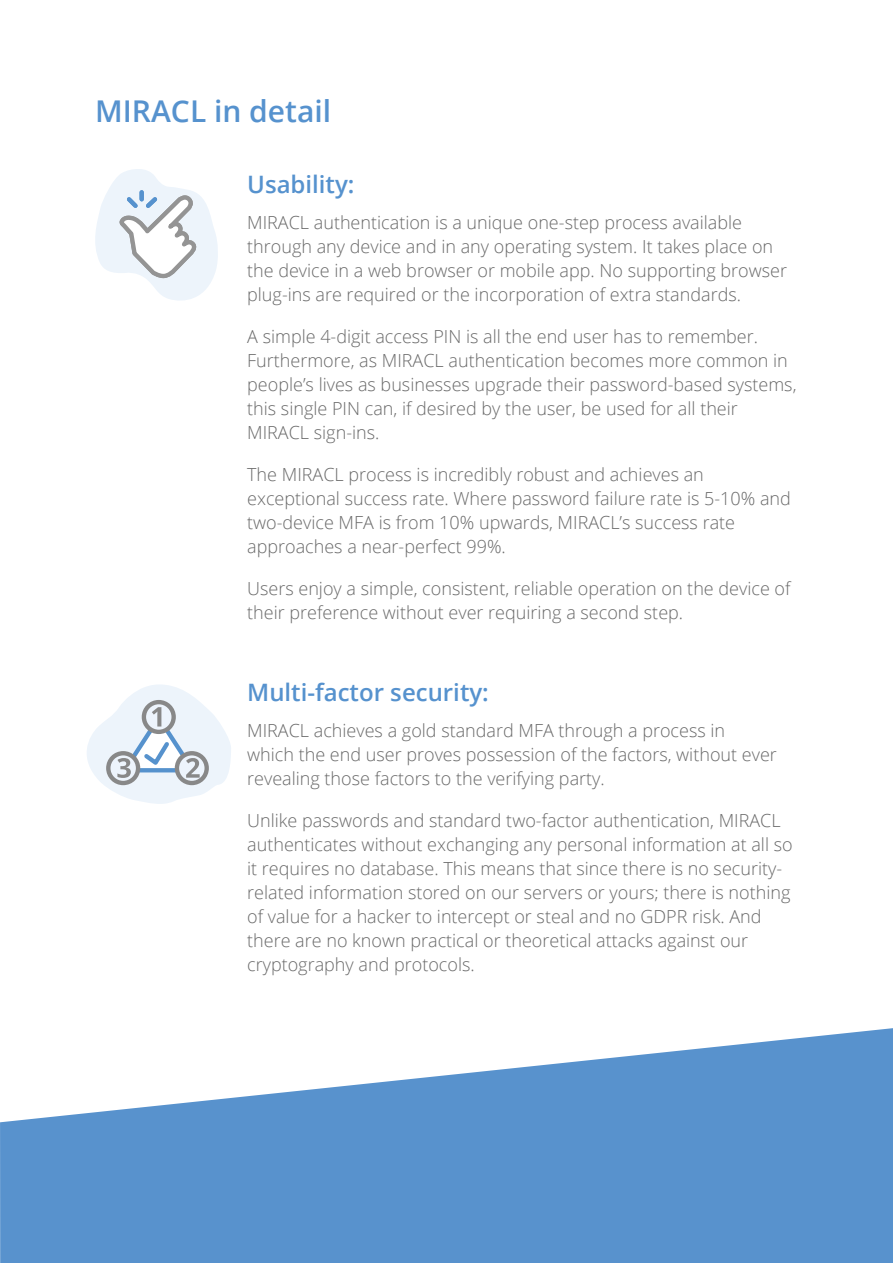
<style>
.page{position:relative;width:893px;height:1263px;background:#fff}
.page>*{position:absolute;margin:0;border:0;box-sizing:border-box;transform-origin:0 0}
.t1{font:600 30px "Open Sans";color:#5692ce}
.t2{font:600 24px "Open Sans";color:#5692ce}
.t3{font:300 18px/24px "Open Sans";color:#696969}
</style>
<div class="page">
<svg style="left:95px;top:169px;width:123px;height:132px"></svg>
<svg style="left:87px;top:685px;width:144px;height:119px"></svg>
<svg style="left:0;top:1028px;width:893px;height:235px;fill:#5892cd"></svg>
<h1 class="t1" style="left:95px;top:99px;width:238px">MIRACL in detail</h1>
<h2 class="t2" style="left:247px;top:175px;width:109px">Usability:</h2>
<p class="t3" style="left:247px;top:213px;width:541px">MIRACL authentication is a unique one-step process available through any device and in any operating system. It takes place on the device in a web browser or mobile app. No supporting browser plug-ins are required or the incorporation of extra standards.</p>
<p class="t3" style="left:247px;top:327px;width:551px">A simple 4-digit access PIN is all the end user has to remember.<br>Furthermore, as MIRACL authentication becomes more common in people’s lives as businesses upgrade their password-based systems, this single PIN can, if desired by the user, be used for all their MIRACL sign-ins.</p>
<p class="t3" style="left:247px;top:465px;width:545px">The MIRACL process is incredibly robust and achieves an exceptional success rate. Where password failure rate is 5-10% and two-device MFA is from 10% upwards, MIRACL’s success rate approaches a near-perfect 99%.</p>
<p class="t3" style="left:247px;top:579px;width:545px">Users enjoy a simple, consistent, reliable operation on the device of their preference without ever requiring a second step.</p>
<h2 class="t2" style="left:247px;top:683px;width:243px">Multi-factor security:</h2>
<p class="t3" style="left:247px;top:721px;width:531px">MIRACL achieves a gold standard MFA through a process in<br>which the end user proves possession of the factors, without ever revealing those factors to the verifying party.</p>
<p class="t3" style="left:247px;top:811px;width:547px">Unlike passwords and standard two-factor authentication, MIRACL authenticates without exchanging any personal information at all so it requires no database. This means that since there is no security&shy;related information stored on our servers or yours; there is nothing of value for a hacker to intercept or steal and no GDPR risk. And there are no known practical or theoretical attacks against our cryptography and protocols.</p>
</div>
